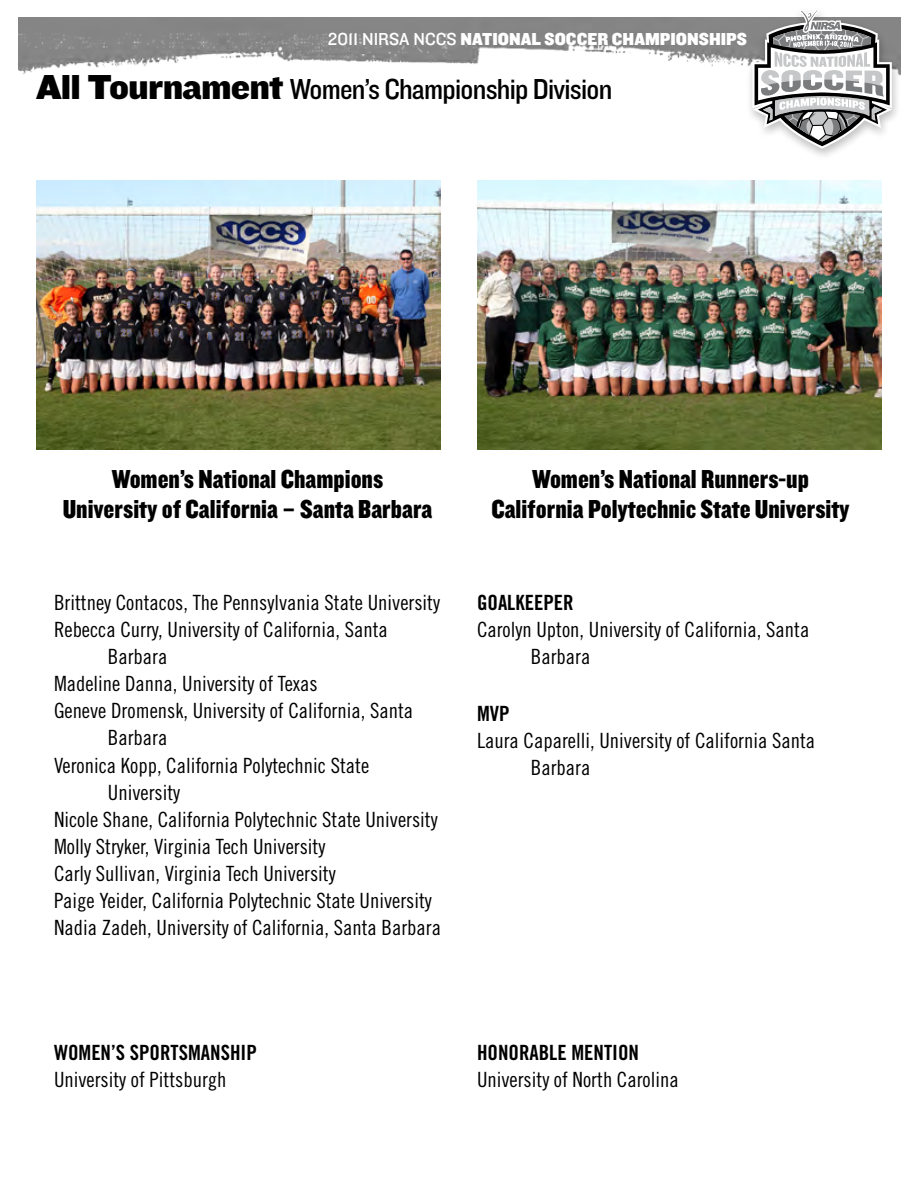
<style>
.page{position:relative;width:918px;height:1188px;background:#fff}
.page>*{position:absolute;margin:0;border:0;box-sizing:border-box;transform-origin:0 0}
.t1{font:30px "Knockout HTF30 Junior Welterwt";letter-spacing:-.025em;color:#000}
.t2{font:27px/30px "Knockout HTF70 Full Welterwt";color:#000;text-align:center}
.t3{font:21px/27px "Trade Gothic Cond Eighteen";color:#000}
.t4{font:21px "Trade Gothic Bold Cond Twenty";color:#000}
.t5{font:18px "Knockout HTF71 Full Middlewt";color:#fff}
.s1{font-family:"Knockout HTF31 Junior Middlewt"}
.s2{font-family:"Knockout HTF72 Full Cruiserwt";font-size:36px}
</style>
<div class="page">
<img style="left:18px;top:18px;width:727px;height:57px">
<img style="left:36px;top:180px;width:405px;height:270px">
<img style="left:477px;top:180px;width:405px;height:270px">
<div style="left:745px;top:6px;width:157px;height:155px;background:#000;opacity:.25"></div>
<svg style="left:752px;top:9px;width:140px;height:140px"></svg>
<p class="t5" style="left:328px;top:29px;width:421px"><span class="s1">2011 NIRSA NCCS</span> NATIONAL SOCCER CHAMPIONSHIPS</p>
<h1 class="t1" style="left:36px;top:73px;width:578px"><span class="s2">All Tournament</span> Women’s Championship Division</h1>
<p class="t2" style="left:63px;top:465px;width:371px">Women’s National Champions<br>University of California – Santa Barbara</p>
<p class="t2" style="left:491px;top:465px;width:360px">Women’s National Runners-up<br>California Polytechnic State University</p>
<p class="t3" style="left:54px;top:589px;width:388px">Brittney Contacos, The Pennsylvania State University</p>
<p class="t3" style="left:54px;top:616px;width:335px">Rebecca Curry, University of California, Santa</p>
<p class="t3" style="left:108px;top:643px;width:61px">Barbara</p>
<p class="t3" style="left:54px;top:670px;width:265px">Madeline Danna, University of Texas</p>
<p class="t3" style="left:54px;top:697px;width:361px">Geneve Dromensk, University of California, Santa</p>
<p class="t3" style="left:108px;top:724px;width:61px">Barbara</p>
<p class="t3" style="left:54px;top:751px;width:317px">Veronica Kopp, California Polytechnic State</p>
<p class="t3" style="left:108px;top:778px;width:74px">University</p>
<p class="t3" style="left:54px;top:805px;width:385px">Nicole Shane, California Polytechnic State University</p>
<p class="t3" style="left:54px;top:832px;width:273px">Molly Stryker, Virginia Tech University</p>
<p class="t3" style="left:54px;top:859px;width:283px">Carly Sullivan, Virginia Tech University</p>
<p class="t3" style="left:54px;top:886px;width:379px">Paige Yeider, California Polytechnic State University</p>
<p class="t3" style="left:54px;top:913px;width:389px">Nadia Zadeh, University of California, Santa Barbara</p>
<p class="t4" style="left:477px;top:590px;width:95px">GOALKEEPER</p>
<p class="t3" style="left:531px;top:616px;width:280px;text-indent:-54px">Carolyn Upton, University of California, Santa<br>Barbara</p>
<p class="t4" style="left:477px;top:701px;width:34px">MVP</p>
<p class="t3" style="left:531px;top:727px;width:286px;text-indent:-54px">Laura Caparelli, University of California Santa<br>Barbara</p>
<p class="t4" style="left:54px;top:1040px;width:202px">WOMEN’S SPORTSMANSHIP</p>
<p class="t3" style="left:54px;top:1066px;width:174px">University of Pittsburgh</p>
<p class="t4" style="left:477px;top:1040px;width:164px">HONORABLE MENTION</p>
<p class="t3" style="left:477px;top:1066px;width:203px">University of North Carolina</p>
</div>
